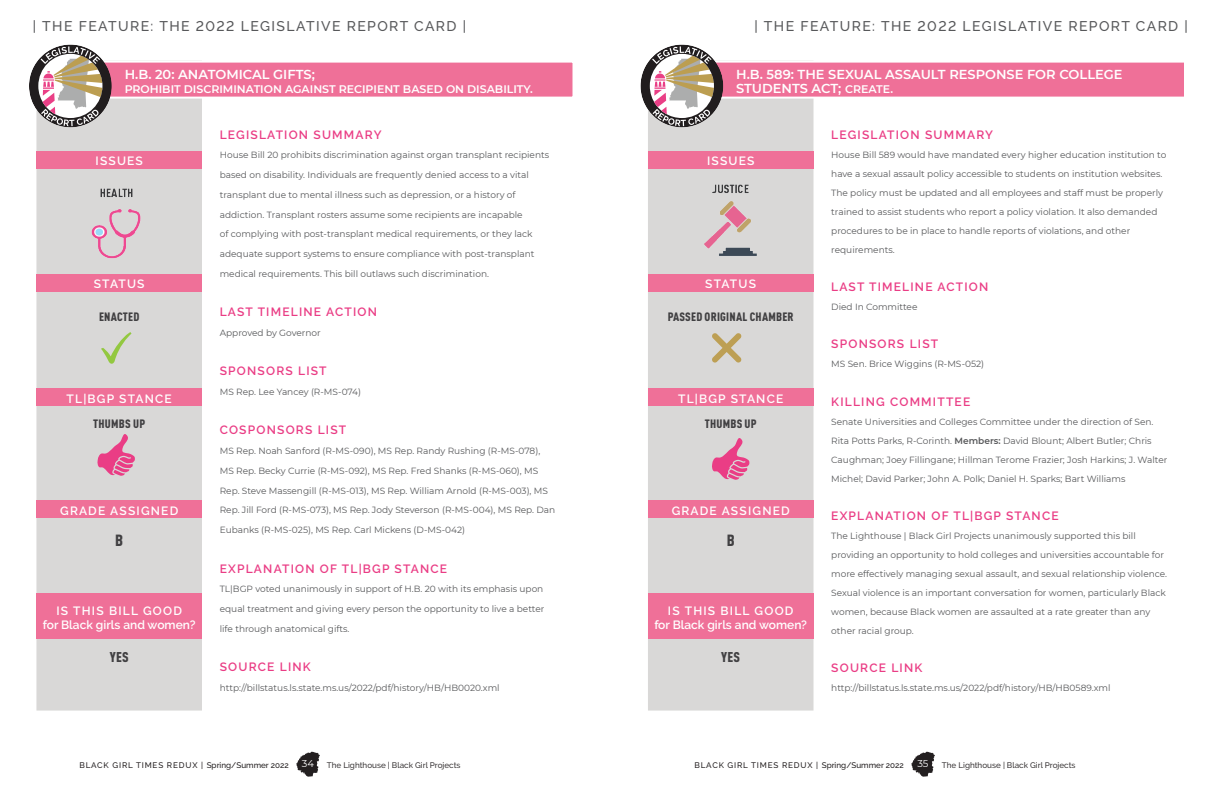
<style>
.page{position:relative;width:1224px;height:792px;background:#fff}
.page>*{position:absolute;margin:0;border:0;box-sizing:border-box;transform-origin:0 0}
.TOC_Entries{font:900 condensed 16px "DIN Pro";color:#414042}
.TOC_Entries-2{font:500 14px "Raleway";letter-spacing:.1em;color:#57585a}
.TOC_Entries-3{font:900 condensed 14px "DIN Pro";letter-spacing:.02em;color:#414042}
.TOC_Entries-4{font:600 13px/14px "Montserrat";color:#fff}
.TOC_Entries-5{font:600 12px "Raleway";letter-spacing:.1em;color:#ea3d85}
.TOC_Entries-6{font:600 12px "Raleway";letter-spacing:.1em;color:#fff}
.TOC_Entries-7{font:600 12px/14px "Raleway";color:#fff;text-align:center}
.TOC_Entries-8{font:900 condensed 12px "DIN Pro";letter-spacing:.02em;color:#414042}
.TOC_Entries-9{font:600 11px "Montserrat";color:#fff}
.t1{font:9.9px "Montserrat";color:#fff}
.TOC_Entries-10{font:9px/19.1px "Montserrat";color:#57585a}
.t2{font:500 8.1px "Raleway";letter-spacing:.085em;color:#231f20}
.t3{font:500 8.1px "Raleway";color:#231f20}
.s1{font-size:11px}
.s2{font-weight:600}
</style>
<div class="page">
<svg style="left:296px;top:752px;width:24px;height:25px"></svg>
<svg style="left:911px;top:752px;width:24px;height:25px"></svg>
<div style="left:36px;top:99px;width:166px;height:612px;background:#d9d8d7"></div>
<div style="left:95px;top:61px;width:479px;height:38px;background:#ef7098;border:2px solid #fff"></div>
<svg style="left:29px;top:45px;width:83px;height:82px"></svg>
<div style="left:36px;top:274px;width:166px;height:18px;background:#ef7098"></div>
<div style="left:36px;top:388px;width:166px;height:18px;background:#ef7098"></div>
<div style="left:36px;top:500px;width:166px;height:18px;background:#ef7098"></div>
<div style="left:36px;top:594px;width:166px;height:45px;background:#ef7098"></div>
<div style="left:36px;top:151px;width:166px;height:18px;background:#ef7098"></div>
<svg style="left:97px;top:434px;width:38px;height:42px"></svg>
<div style="left:648px;top:99px;width:166px;height:612px;background:#d9d8d7"></div>
<div style="left:706px;top:61px;width:480px;height:38px;background:#ef7098;border:2px solid #fff"></div>
<svg style="left:641px;top:45px;width:82px;height:82px"></svg>
<div style="left:648px;top:274px;width:166px;height:18px;background:#ef7098"></div>
<div style="left:648px;top:388px;width:166px;height:18px;background:#ef7098"></div>
<div style="left:648px;top:500px;width:166px;height:18px;background:#ef7098"></div>
<div style="left:648px;top:594px;width:166px;height:45px;background:#ef7098"></div>
<div style="left:648px;top:151px;width:166px;height:18px;background:#ef7098"></div>
<svg style="left:712px;top:438px;width:38px;height:42px"></svg>
<img style="left:697px;top:173px;width:67px;height:89px">
<svg style="left:712px;top:333px;width:30px;height:30px"></svg>
<img style="left:83px;top:177px;width:66px;height:89px">
<svg style="left:101px;top:332px;width:31px;height:32px"></svg>
<p class="TOC_Entries-2" style="left:33px;top:18px;width:435px">| THE FEATURE: THE 2022 LEGISLATIVE REPORT CARD |</p>
<p class="TOC_Entries-2" style="left:755px;top:18px;width:435px">| THE FEATURE: THE 2022 LEGISLATIVE REPORT CARD |</p>
<p class="TOC_Entries-4" style="left:125px;top:67px;width:192px">H.B. 20: ANATOMICAL GIFTS;</p>
<p class="TOC_Entries-9" style="left:125px;top:81px;width:410px">PROHIBIT DISCRIMINATION AGAINST RECIPIENT BASED ON DISABILITY.</p>
<p class="TOC_Entries-5" style="left:220px;top:128px;width:163px">LEGISLATION SUMMARY</p>
<p class="TOC_Entries-10" style="left:220px;top:145px;width:331px;line-height:19.7px">House Bill 20 prohibits discrimination against organ transplant recipients based on disability. Individuals are frequently denied access to a vital transplant due to mental illness such as depression, or a history of addiction. Transplant rosters assume some recipients are incapable<br>of complying with post-transplant medical requirements, or they lack adequate support systems to ensure compliance with post-transplant medical requirements. This bill outlaws such discrimination.</p>
<p class="TOC_Entries-5" style="left:220px;top:305px;width:159px">LAST TIMELINE ACTION</p>
<p class="TOC_Entries-10" style="left:220px;top:323px;width:103px">Approved by Governor</p>
<p class="TOC_Entries-5" style="left:220px;top:364px;width:108px">SPONSORS LIST</p>
<p class="TOC_Entries-10" style="left:220px;top:382px;width:143px">MS Rep. Lee Yancey (R-MS-074)</p>
<p class="TOC_Entries-5" style="left:220px;top:423px;width:128px">COSPONSORS LIST</p>
<p class="TOC_Entries-10" style="left:220px;top:441px;width:337px;line-height:19.7px">MS Rep. Noah Sanford (R-MS-090), MS Rep. Randy Rushing (R-MS-078), MS Rep. Becky Currie (R-MS-092), MS Rep. Fred Shanks (R-MS-060), MS Rep. Steve Massengill (R-MS-013), MS Rep. William Arnold (R-MS-003), MS Rep. Jill Ford (R-MS-073), MS Rep. Jody Steverson (R-MS-004), MS Rep. Dan Eubanks (R-MS-025), MS Rep. Carl Mickens (D-MS-042)</p>
<p class="TOC_Entries-5" style="left:220px;top:561px;width:229px">EXPLANATION OF TL|BGP STANCE</p>
<p class="TOC_Entries-10" style="left:220px;top:579px;width:326px;line-height:19.7px;text-align:justify">TL|BGP voted unanimously in support of H.B. 20 with its emphasis upon equal treatment and giving every person the opportunity to live a better life through anatomical gifts.</p>
<p class="TOC_Entries-5" style="left:220px;top:660px;width:93px">SOURCE LINK</p>
<p class="TOC_Entries-10" style="left:220px;top:678px;width:281px">http://billstatus.ls.state.ms.us/2022/pdf/history/HB/HB0020.xml</p>
<p class="TOC_Entries-6" style="left:96px;top:154px;width:49px">ISSUES</p>
<p class="TOC_Entries-6" style="left:94px;top:277px;width:52px">STATUS</p>
<p class="TOC_Entries-8" style="left:99px;top:308px;width:42px">ENACTED</p>
<p class="TOC_Entries-6" style="left:67px;top:392px;width:107px">TL|BGP STANCE</p>
<p class="TOC_Entries-8" style="left:93px;top:414px;width:53px">THUMBS UP</p>
<p class="TOC_Entries-6" style="left:60px;top:504px;width:120px">GRADE ASSIGNED</p>
<p class="TOC_Entries" style="left:115px;top:527px;width:10px">B</p>
<p class="TOC_Entries-7" style="left:43px;top:604px;width:154px">IS THIS BILL GOOD<br>for Black girls and women?</p>
<p class="TOC_Entries-3" style="left:110px;top:646px;width:20px">YES</p>
<p class="TOC_Entries-4" style="left:736px;top:67px;width:388px">H.B. 589: THE SEXUAL ASSAULT RESPONSE FOR COLLEGE<br>STUDENTS ACT; <span class="s1">CREATE.</span></p>
<p class="TOC_Entries-5" style="left:831px;top:128px;width:163px">LEGISLATION SUMMARY</p>
<p class="TOC_Entries-10" style="left:831px;top:145px;width:337px">House Bill 589 would have mandated every higher education institution to have a sexual assault policy accessible to students on institution websites.<br>The policy must be updated and all employees and staff must be properly trained to assist students who report a policy violation. It also demanded procedures to be in place to handle reports of violations, and other requirements.</p>
<p class="TOC_Entries-5" style="left:831px;top:280px;width:159px">LAST TIMELINE ACTION</p>
<p class="TOC_Entries-10" style="left:831px;top:297px;width:88px">Died In Committee</p>
<p class="TOC_Entries-5" style="left:831px;top:337px;width:108px">SPONSORS LIST</p>
<p class="TOC_Entries-10" style="left:831px;top:354px;width:154px">MS Sen. Brice Wiggins (R-MS-052)</p>
<p class="TOC_Entries-5" style="left:831px;top:394px;width:141px">KILLING COMMITTEE</p>
<p class="TOC_Entries-10" style="left:831px;top:412px;width:338px">Senate Universities and Colleges Committee under the direction of Sen.<br>Rita Potts Parks, R-Corinth. <span class="s2">Members:</span> David Blount; Albert Butler; Chris Caughman; Joey Fillingane; Hillman Terome Frazier; Josh Harkins; J. Walter Michel; David Parker; John A. Polk; Daniel H. Sparks; Bart Williams</p>
<p class="TOC_Entries-5" style="left:831px;top:509px;width:229px">EXPLANATION OF TL|BGP STANCE</p>
<p class="TOC_Entries-10" style="left:831px;top:526px;width:337px">The Lighthouse | Black Girl Projects unanimously supported this bill providing an opportunity to hold colleges and universities accountable for more effectively managing sexual assault, and sexual relationship violence.<br>Sexual violence is an important conversation for women, particularly Black women, because Black women are assaulted at a rate greater than any other racial group.</p>
<p class="TOC_Entries-5" style="left:831px;top:661px;width:93px">SOURCE LINK</p>
<p class="TOC_Entries-10" style="left:831px;top:678px;width:281px">http://billstatus.ls.state.ms.us/2022/pdf/history/HB/HB0589.xml</p>
<p class="TOC_Entries-6" style="left:707px;top:154px;width:49px">ISSUES</p>
<p class="TOC_Entries-6" style="left:705px;top:277px;width:52px">STATUS</p>
<p class="TOC_Entries-8" style="left:668px;top:308px;width:127px">PASSED ORIGINAL CHAMBER</p>
<p class="TOC_Entries-6" style="left:678px;top:392px;width:107px">TL|BGP STANCE</p>
<p class="TOC_Entries-8" style="left:705px;top:414px;width:53px">THUMBS UP</p>
<p class="TOC_Entries-6" style="left:672px;top:504px;width:120px">GRADE ASSIGNED</p>
<p class="TOC_Entries" style="left:727px;top:527px;width:10px">B</p>
<p class="TOC_Entries-7" style="left:654px;top:604px;width:154px">IS THIS BILL GOOD<br>for Black girls and women?</p>
<p class="TOC_Entries-3" style="left:721px;top:646px;width:20px">YES</p>
<p class="t2" style="left:79px;top:760px;width:211px">BLACK GIRL TIMES REDUX | Spring/Summer 2022</p>
<p class="t1" style="left:302px;top:757px;width:14px">34</p>
<p class="t3" style="left:327px;top:760px;width:135px">The Lighthouse | Black Girl Projects</p>
<p class="t2" style="left:695px;top:760px;width:211px">BLACK GIRL TIMES REDUX | Spring/Summer 2022</p>
<p class="t1" style="left:917px;top:757px;width:13px">35</p>
<p class="t3" style="left:942px;top:760px;width:135px">The Lighthouse | Black Girl Projects</p>
</div>
